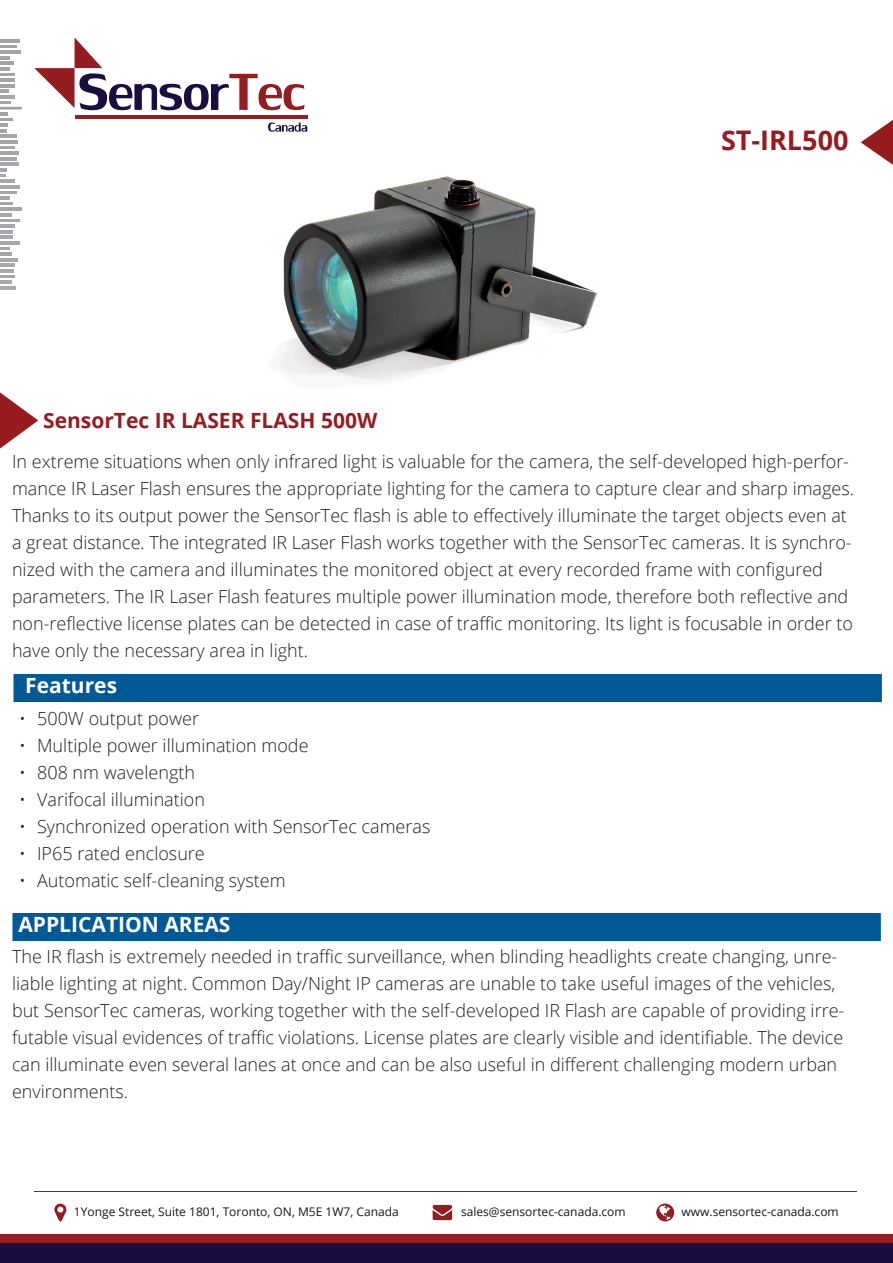
<style>
.page{position:relative;width:893px;height:1263px;background:#fff}
.page>*{position:absolute;margin:0;border:0;box-sizing:border-box;transform-origin:0 0}
.t1{font:700 27px "Open Sans";color:#961c1f}
.t2{font:700 21px "Open Sans";color:#961c1f}
.t3{font:700 21px "Open Sans";color:#fff}
.t4{font:300 18px/27px "Open Sans";color:#231f20}
.t5{font:11.85px "Open Sans";color:#1a161a}
</style>
<div class="page">
<hr style="left:0;top:39px;width:19px;height:3px;background:#a3a2a7">
<hr style="left:0;top:45px;width:16px;height:3px;background:#a3a3a8">
<hr style="left:0;top:51px;width:21px;height:2px;background:#a3a3a8">
<svg style="left:0;top:56px;width:9px;height:4px"></svg>
<hr style="left:0;top:62px;width:14px;height:3px;background:#a4a3a8">
<svg style="left:0;top:68px;width:9px;height:2px"></svg>
<hr style="left:0;top:73px;width:14px;height:3px;background:#a4a3a8">
<svg style="left:0;top:79px;width:14px;height:2px"></svg>
<hr style="left:0;top:84px;width:15px;height:3px;background:#a4a4a8">
<svg style="left:0;top:90px;width:21px;height:42px"></svg>
<hr style="left:0;top:135px;width:17px;height:3px;background:#a6a5aa">
<hr style="left:0;top:140px;width:17px;height:3px;background:#a6a5aa">
<hr style="left:0;top:146px;width:14px;height:3px;background:#a6a5aa">
<svg style="left:0;top:152px;width:18px;height:2px"></svg>
<hr style="left:0;top:157px;width:17px;height:3px;background:#a7a6aa">
<hr style="left:0;top:163px;width:19px;height:3px;background:#a7a6aa">
<svg style="left:0;top:169px;width:7px;height:8px"></svg>
<hr style="left:0;top:180px;width:14px;height:3px;background:#a6a6ab">
<hr style="left:0;top:185px;width:20px;height:3px;background:#a6a6ab">
<hr style="left:0;top:191px;width:16px;height:3px;background:#a6a6ab">
<svg style="left:0;top:197px;width:12px;height:8px"></svg>
<hr style="left:0;top:208px;width:22px;height:3px;background:#a7a7ab">
<svg style="left:0;top:213px;width:12px;height:3px"></svg>
<hr style="left:0;top:219px;width:20px;height:3px;background:#a7a7ac">
<svg style="left:0;top:225px;width:19px;height:30px"></svg>
<hr style="left:0;top:258px;width:18px;height:3px;background:#a8a7ac">
<hr style="left:0;top:264px;width:15px;height:3px;background:#a8a7ac">
<svg style="left:0;top:270px;width:14px;height:2px"></svg>
<hr style="left:0;top:275px;width:14px;height:3px;background:#a8a8ac">
<svg style="left:0;top:281px;width:12px;height:3px"></svg>
<hr style="left:0;top:286px;width:15px;height:3px;background:#a8a8ad">
<svg style="left:54px;top:1203px;width:12px;height:18px"></svg>
<svg style="left:433px;top:1205px;width:19px;height:15px"></svg>
<svg style="left:656px;top:1203px;width:18px;height:18px"></svg>
<svg style="left:268px;top:123px;width:39px;height:9px"></svg>
<hr style="left:75px;top:116px;width:232px;height:3px;background:#931d20">
<svg style="left:34px;top:37px;width:271px;height:73px"></svg>
<div style="left:0;top:1234px;width:893px;height:29px;background:#931d20"></div>
<div style="left:0;top:1244px;width:893px;height:19px;background:#190e3f"></div>
<hr style="left:34px;top:1191px;width:822px;height:1px;background:#931d20">
<svg style="left:861px;top:120px;width:32px;height:45px"></svg>
<svg style="left:0;top:392px;width:38px;height:57px"></svg>
<div style="left:12px;top:672px;width:871px;height:32px;background:#015996;border:2px solid #fff"></div>
<div style="left:11px;top:911px;width:871px;height:31px;background:#015996;border:2px solid #fff"></div>
<img style="left:279px;top:176px;width:319px;height:204px">
<h1 class="t1" style="left:721px;top:121px;width:129px">ST-IRL500</h1>
<p class="t2" style="left:43px;top:405px;width:336px">SensorTec IR LASER FLASH 500W</p>
<p class="t4" style="left:12px;top:448px;width:844px">In extreme situations when only infrared light is valuable for the camera, the self-developed high-perfor&shy;mance IR Laser Flash ensures the appropriate lighting for the camera to capture clear and sharp images.<br>Thanks to its output power the SensorTec flash is able to effectively illuminate the target objects even at a great distance. The integrated IR Laser Flash works together with the SensorTec cameras. It is synchro&shy;nized with the camera and illuminates the monitored object at every recorded frame with configured parameters. The IR Laser Flash features multiple power illumination mode, therefore both reflective and non-reflective license plates can be detected in case of traffic monitoring. Its light is focusable in order to have only the necessary area in light.</p>
<p class="t3" style="left:25px;top:671px;width:93px">Features</p>
<p class="t4" style="left:19px;top:704px;width:181px">• 500W output power</p>
<p class="t4" style="left:19px;top:731px;width:291px">• Multiple power illumination mode</p>
<p class="t4" style="left:19px;top:758px;width:178px">• 808 nm wavelength</p>
<p class="t4" style="left:19px;top:785px;width:187px">• Varifocal illumination</p>
<p class="t4" style="left:19px;top:812px;width:413px">• Synchronized operation with SensorTec cameras</p>
<p class="t4" style="left:19px;top:839px;width:187px">• IP65 rated enclosure</p>
<p class="t4" style="left:19px;top:866px;width:268px">• Automatic self-cleaning system</p>
<p class="t3" style="left:18px;top:909px;width:214px">APPLICATION AREAS</p>
<p class="t4" style="left:12px;top:943px;width:834px">The IR flash is extremely needed in traffic surveillance, when blinding headlights create changing, unre&shy;liable lighting at night. Common Day/Night IP cameras are unable to take useful images of the vehicles, but SensorTec cameras, working together with the self-developed IR Flash are capable of providing irre&shy;futable visual evidences of traffic violations. License plates are clearly visible and identifiable. The device can illuminate even several lanes at once and can be also useful in different challenging modern urban environments.</p>
<p class="t5" style="left:74px;top:1203px;width:326px">1Yonge Street, Suite 1801, Toronto, ON, M5E 1W7, Canada</p>
<p class="t5" style="left:461px;top:1203px;width:166px">sales@sensortec-canada.com</p>
<p class="t5" style="left:681px;top:1203px;width:159px">www.sensortec-canada.com</p>
</div>
